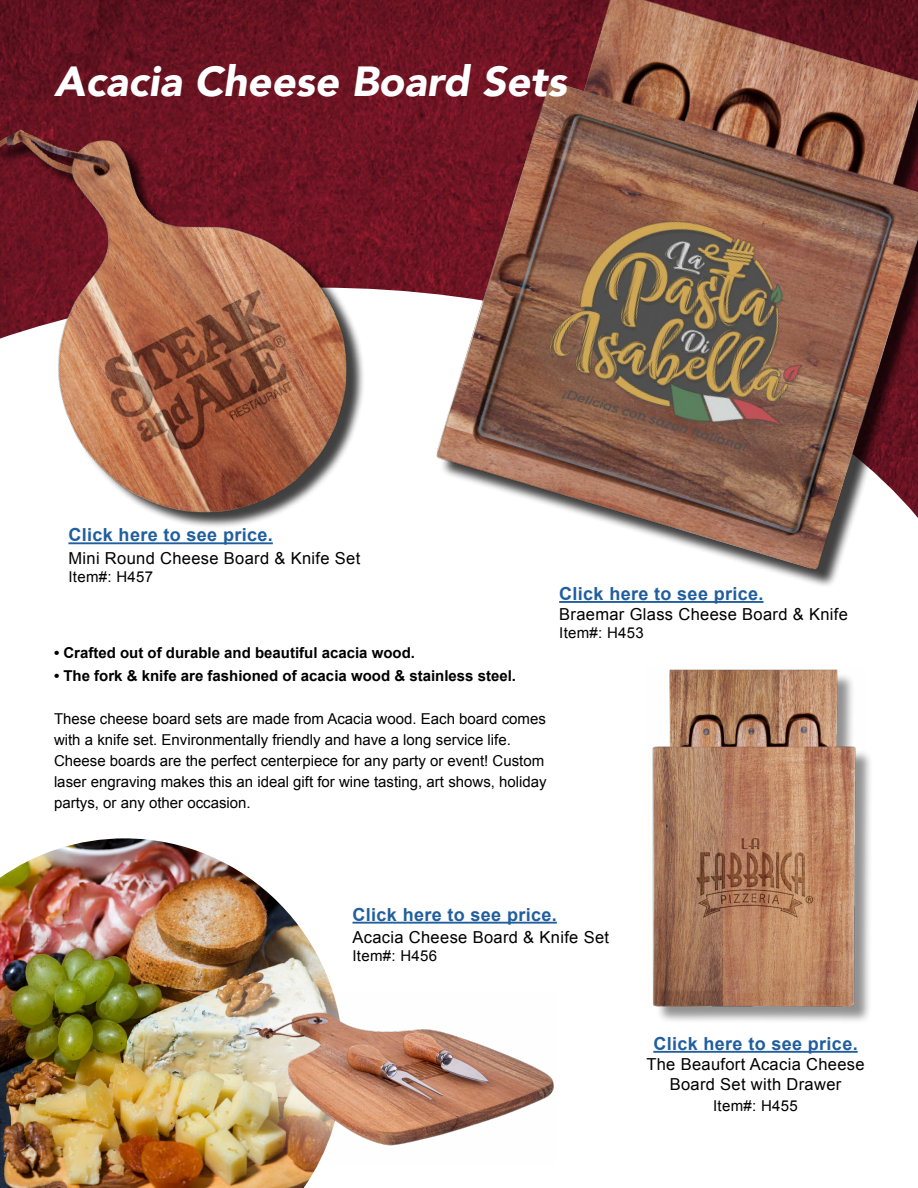
<style>
.page{position:relative;width:918px;height:1188px;background:#fff}
.page>*{position:absolute;margin:0;border:0;box-sizing:border-box;transform-origin:0 0}
.t1{font:italic 900 42px "Avenir";color:#fff}
.t2{font:700 18px "Arial";letter-spacing:.02em;color:#215e9e}
.t3{font:16.5px/19.8px "Arial";letter-spacing:.02em;color:#000;text-align:center}
.t4{font:15px/21px "Arial";color:#000}
.t5{font:700 15px "Arial";color:#000}
.t6{font:15px "Arial";letter-spacing:.02em;color:#000}
</style>
<div class="page">
<img style="left:0;top:15px;width:397px;height:530px">
<div style="left:655px;top:673px;width:219px;height:351px;background:#000;opacity:.43"></div>
<img style="left:652px;top:669px;width:212px;height:339px">
<img style="left:397px;top:0;width:521px;height:580px">
<img style="left:0;top:838px;width:293px;height:350px">
<div style="left:155px;top:919px;width:491px;height:269px;background:#fff;opacity:.75"></div>
<img style="left:244px;top:994px;width:312px;height:170px">
<hr style="left:352px;top:922px;width:205px;height:2px;background:#215e9e">
<hr style="left:68px;top:542px;width:205px;height:2px;background:#215e9e">
<hr style="left:653px;top:1051px;width:205px;height:2px;background:#215e9e">
<hr style="left:559px;top:601px;width:205px;height:2px;background:#215e9e">
<h1 class="t1" style="left:54px;top:47px;width:514px">Acacia Cheese Board Sets</h1>
<p class="t2" style="left:68px;top:523px;width:206px">Click here to see price.</p>
<p class="t3" style="left:68px;top:548px;width:293px">Mini Round Cheese Board &amp; Knife Set</p>
<p class="t6" style="left:68px;top:567px;width:86px">Item#: H457</p>
<p class="t5" style="left:54px;top:643px;width:363px">• Crafted out of durable and beautiful acacia wood.</p>
<p class="t5" style="left:54px;top:666px;width:464px">• The fork &amp; knife are fashioned of acacia wood &amp; stainless steel.</p>
<p class="t4" style="left:54px;top:708px;width:494px">These cheese board sets are made from Acacia wood. Each board comes with a knife set. Environmentally friendly and have a long service life.<br>Cheese boards are the perfect centerpiece for any party or event! Custom laser engraving makes this an ideal gift for wine tasting, art shows, holiday partys, or any other occasion.</p>
<p class="t2" style="left:559px;top:582px;width:206px">Click here to see price.</p>
<p class="t3" style="left:559px;top:604px;width:290px">Braemar Glass Cheese Board &amp; Knife</p>
<p class="t6" style="left:559px;top:623px;width:86px">Item#: H453</p>
<p class="t2" style="left:352px;top:903px;width:206px">Click here to see price.</p>
<p class="t3" style="left:352px;top:927px;width:258px">Acacia Cheese Board &amp; Knife Set</p>
<p class="t6" style="left:352px;top:946px;width:86px">Item#: H456</p>
<p class="t2" style="left:653px;top:1032px;width:206px">Click here to see price.</p>
<p class="t3" style="left:646px;top:1054px;width:220px">The Beaufort Acacia Cheese<br>Board Set with Drawer</p>
<p class="t6" style="left:713px;top:1095px;width:86px">Item#: H455</p>
</div>
